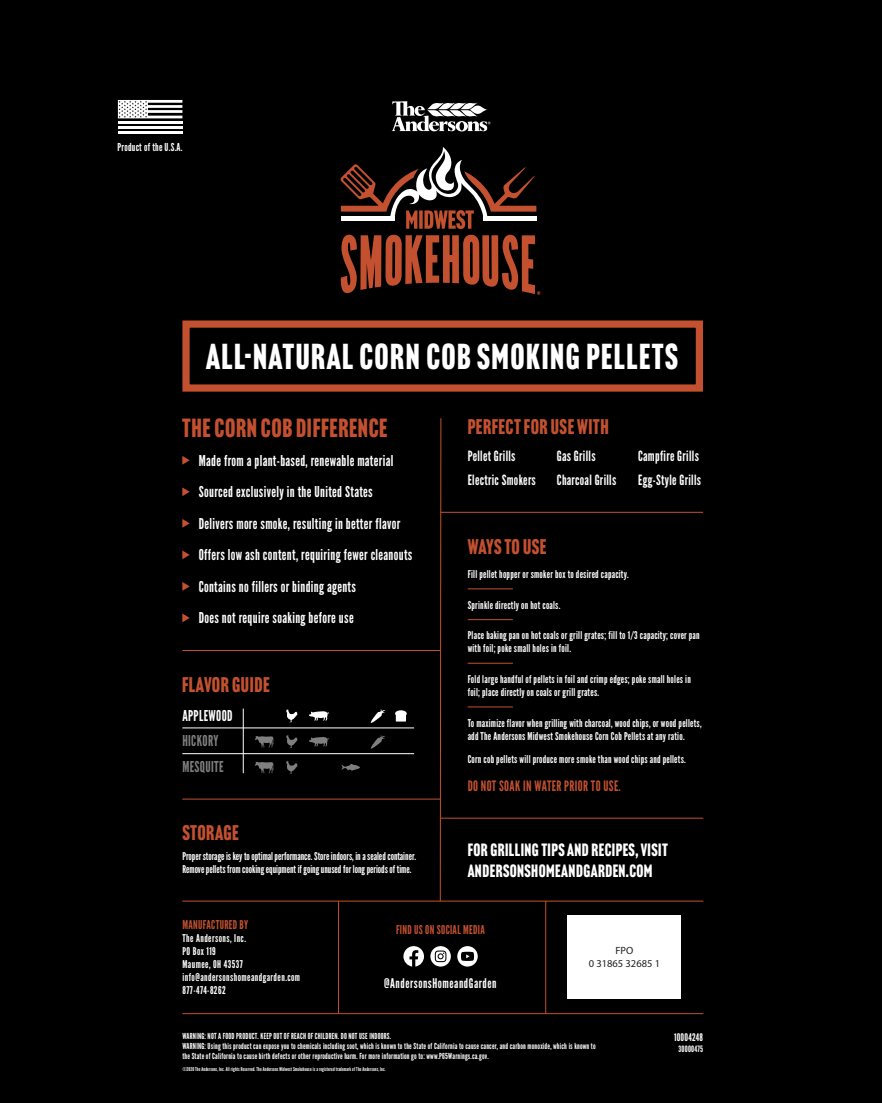
<style>
.page{position:relative;width:882px;height:1103px;background:#fff}
.page>*{position:absolute;margin:0;border:0;box-sizing:border-box;transform-origin:0 0}
.t1{font:35.26px "Headline Gothic ATF";letter-spacing:.045em;color:#fff}
.t2{font:25.72px "Headline Gothic ATF";letter-spacing:.025em;color:#c35130}
.t3{font:20.74px "Headline Gothic ATF";letter-spacing:.025em;color:#c35130}
.t4{font:17.41px/20.9px "Headline Gothic ATF";letter-spacing:.025em;color:#fff}
.t5{font:14.96px/31.5px "League Gothic";letter-spacing:.025em;color:#fff}
.t6{font:14.26px "League Gothic";letter-spacing:.025em;color:#c35130}
.t7{font:14.09px "League Gothic";letter-spacing:.025em;color:#fff}
.t8{font:13.3px "League Gothic";letter-spacing:.045em;color:#fff}
.t9{font:12.16px "League Gothic";letter-spacing:.025em;color:#c35130}
.t10{font:10.94px "League Gothic";letter-spacing:.025em;color:#fff}
.t11{font:10.76px/12.9px "League Gothic";letter-spacing:.025em;color:#fff}
.t12{font:10.76px/12.9px "League Gothic";color:#fff}
.t13{font:10.76px/12.9px "League Gothic";letter-spacing:.045em;color:#fff}
.t14{font:10.5px/12.6px "Myriad Pro";color:#231f20;text-align:center}
.t15{font:10.5px "League Gothic";letter-spacing:.025em;color:#fff}
.t16{font:8.75px "League Gothic";letter-spacing:.025em;color:#fff}
.t17{font:8.31px/10px "League Gothic";letter-spacing:.025em;color:#fff}
.t18{font:5.25px "League Gothic";letter-spacing:.025em;color:#fff}
</style>
<div class="page">
<div style="left:0;top:0;width:882px;height:1102px;background:#000"></div>
<div style="left:182px;top:320px;width:521px;height:71px;border:7px solid #c35130"></div>
<svg style="left:182px;top:456px;width:8px;height:8px"></svg>
<svg style="left:182px;top:487px;width:8px;height:9px"></svg>
<svg style="left:182px;top:519px;width:8px;height:9px"></svg>
<svg style="left:182px;top:550px;width:8px;height:9px"></svg>
<svg style="left:182px;top:582px;width:8px;height:9px"></svg>
<svg style="left:182px;top:613px;width:8px;height:9px"></svg>
<svg style="left:255px;top:736px;width:19px;height:11px"></svg>
<svg style="left:286px;top:735px;width:11px;height:13px"></svg>
<svg style="left:309px;top:737px;width:20px;height:9px"></svg>
<svg style="left:371px;top:735px;width:14px;height:13px"></svg>
<svg style="left:395px;top:710px;width:12px;height:11px"></svg>
<svg style="left:255px;top:761px;width:19px;height:12px"></svg>
<svg style="left:286px;top:761px;width:11px;height:13px"></svg>
<svg style="left:341px;top:764px;width:19px;height:7px"></svg>
<svg style="left:286px;top:709px;width:12px;height:13px"></svg>
<svg style="left:309px;top:711px;width:20px;height:9px"></svg>
<svg style="left:370px;top:709px;width:16px;height:14px"></svg>
<hr style="left:441px;top:512px;width:262px;height:1px;background:#c35130">
<svg style="left:439px;top:418px;width:3px;height:484px"></svg>
<hr style="left:182px;top:650px;width:259px;height:1px;background:#c35130">
<hr style="left:468px;top:588px;width:45px;height:1px;background:#c35130">
<hr style="left:468px;top:619px;width:45px;height:1px;background:#c35130">
<hr style="left:468px;top:663px;width:45px;height:1px;background:#c35130">
<hr style="left:468px;top:706px;width:45px;height:1px;background:#c35130">
<hr style="left:182px;top:727px;width:232px;height:1px;background:#fff">
<hr style="left:243px;top:708px;width:1px;height:65px;background:#fff">
<hr style="left:182px;top:753px;width:232px;height:1px;background:#fff">
<hr style="left:182px;top:798px;width:258px;height:1px;background:#c35130">
<hr style="left:441px;top:817px;width:262px;height:1px;background:#c35130">
<hr style="left:182px;top:900px;width:521px;height:1px;background:#c35130">
<hr style="left:338px;top:901px;width:1px;height:112px;background:#c35130">
<hr style="left:545px;top:901px;width:1px;height:112px;background:#c35130">
<svg style="left:392px;top:101px;width:99px;height:31px"></svg>
<svg style="left:340px;top:147px;width:200px;height:148px"></svg>
<svg style="left:118px;top:100px;width:64px;height:18px"></svg>
<hr style="left:118px;top:121px;width:64px;height:3px;background:#fff">
<hr style="left:118px;top:126px;width:64px;height:3px;background:#fff">
<hr style="left:118px;top:131px;width:64px;height:3px;background:#fff">
<svg style="left:430px;top:946px;width:21px;height:20px"></svg>
<svg style="left:457px;top:946px;width:21px;height:20px"></svg>
<svg style="left:403px;top:946px;width:21px;height:20px"></svg>
<div style="left:568px;top:915px;width:113px;height:84px;background:#fff"></div>
<hr style="left:182px;top:1013px;width:521px;height:1px;background:#c35130">
<p class="t10" style="left:118px;top:140px;width:67px">Product of the U.S.A.</p>
<h1 class="t1" style="left:206px;top:336px;width:473px">ALL-NATURAL CORN COB SMOKING PELLETS</h1>
<h2 class="t2" style="left:182px;top:413px;width:207px">THE CORN COB DIFFERENCE</h2>
<p class="t5" style="left:199px;top:445px;width:215px">Made from a plant-based, renewable material Sourced exclusively in the United States<br>Delivers more smoke, resulting in better flavor Offers low ash content, requiring fewer cleanouts Contains no fillers or binding agents<br>Does not require soaking before use</p>
<h3 class="t3" style="left:182px;top:673px;width:89px">FLAVOR GUIDE</h3>
<h3 class="t5" style="left:182px;top:702px;width:52px;line-height:25.7px">APPLEWOOD<br>HICKORY<br>MESQUITE</h3>
<h3 class="t3" style="left:182px;top:820px;width:58px">STORAGE</h3>
<p class="t12" style="left:182px;top:850px;width:235px">Proper storage is key to optimal performance. Store indoors, in a sealed container.<br>Remove pellets from cooking equipment if going unused for long periods of time.</p>
<h3 class="t3" style="left:468px;top:414px;width:143px">PERFECT FOR USE WITH</h3>
<h3 class="t7" style="left:468px;top:448px;width:49px">Pellet Grills</h3>
<h3 class="t7" style="left:557px;top:448px;width:40px">Gas Grills</h3>
<h3 class="t7" style="left:638px;top:448px;width:62px">Campfire Grills</h3>
<h3 class="t7" style="left:468px;top:472px;width:70px">Electric Smokers</h3>
<h3 class="t7" style="left:557px;top:472px;width:61px">Charcoal Grills</h3>
<h3 class="t7" style="left:638px;top:472px;width:64px">Egg-Style Grills</h3>
<h3 class="t3" style="left:468px;top:535px;width:80px">WAYS TO USE</h3>
<p class="t11" style="left:468px;top:567px;width:163px">Fill pellet hopper or smoker box to desired capacity.</p>
<p class="t11" style="left:468px;top:598px;width:94px">Sprinkle directly on hot coals.</p>
<p class="t11" style="left:468px;top:629px;width:234px">Place baking pan on hot coals or grill grates; fill to 1/3 capacity; cover pan with foil; poke small holes in foil.</p>
<p class="t11" style="left:468px;top:673px;width:225px">Fold large handful of pellets in foil and crimp edges; poke small holes in foil; place directly on coals or grill grates.</p>
<p class="t11" style="left:468px;top:716px;width:235px">To maximize flavor when grilling with charcoal, wood chips, or wood pellets, add The Andersons Midwest Smokehouse Corn Cob Pellets at any ratio.</p>
<p class="t11" style="left:468px;top:753px;width:220px">Corn cob pellets will produce more smoke than wood chips and pellets.</p>
<h3 class="t6" style="left:468px;top:777px;width:155px">DO NOT SOAK IN WATER PRIOR TO USE.</h3>
<h3 class="t4" style="left:468px;top:839px;width:202px">FOR GRILLING TIPS AND RECIPES, VISIT<br>ANDERSONSHOMEANDGARDEN.COM</h3>
<p class="t9" style="left:182px;top:917px;width:67px">MANUFACTURED BY</p>
<p class="t13" style="left:182px;top:931px;width:119px">The Andersons, Inc.<br>PO Box 119<br>Maumee, OH 43537 info@andersonshomeandgarden.com<br>877-474-8262</p>
<p class="t9" style="left:396px;top:922px;width:90px">FIND US ON SOCIAL MEDIA</p>
<p class="t8" style="left:384px;top:975px;width:114px">@AndersonsHomeandGarden</p>
<p class="t14" style="left:589px;top:944px;width:73px">FPO<br>0 31865 32685 1</p>
<p class="t17" style="left:182px;top:1031px;width:415px">WARNING: NOT A FOOD PRODUCT. KEEP OUT OF REACH OF CHILDREN. DO NOT USE INDOORS.<br>WARNING: Using this product can expose you to chemicals including soot, which is known to the State of California to cause cancer, and carbon monoxide, which is known to the State of California to cause birth defects or other reproductive harm. For more information go to: www.P65Warnings.ca.gov.</p>
<p class="t18" style="left:182px;top:1065px;width:205px">©2020 The Andersons, Inc. All rights Reserved. The Andersons Midwest Smokehouse is a registered trademark of The Andersons, Inc.</p>
<p class="t15" style="left:674px;top:1031px;width:31px">10004248</p>
<p class="t16" style="left:679px;top:1043px;width:26px">30000475</p>
</div>
